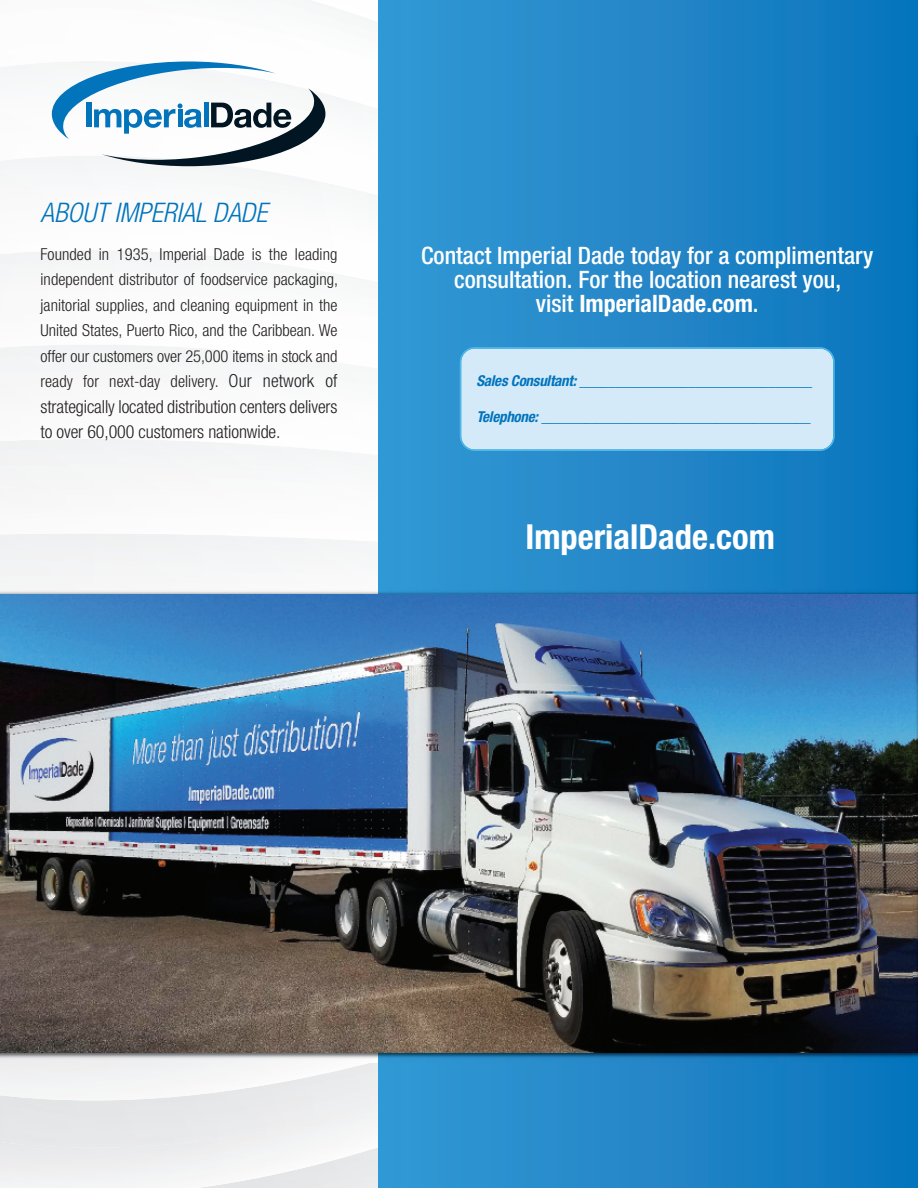
<style>
.page{position:relative;width:918px;height:1188px;background:#fff}
.page>*{position:absolute;margin:0;border:0;box-sizing:border-box;transform-origin:0 0}
.t1{font:700 condensed 34.5px "Helvetica Neue";color:#fff}
.t2{font:italic 300 condensed 27px "Helvetica Neue";color:#0174bc}
.t3{font:500 condensed 24px/24px "Helvetica Neue";color:#fff;text-align:center}
.t4{font:300 condensed 18px/25.5px "Helvetica Neue";letter-spacing:-.005em;color:#231f20}
.t5{font:300 condensed 16.5px/25.5px "Helvetica Neue";letter-spacing:-.005em;color:#231f20;text-align:justify}
.t6{font:300 condensed 15px "Helvetica Neue";color:#0174bc}
.s1{font-size:18px}
.s2{font-weight:700}
.s3{font-weight:700;font-style:italic}
</style>
<div class="page">
<div style="left:378px;top:0;width:540px;height:1188px;background:linear-gradient(to right,#3699d4,#0a74bc)"></div>
<svg style="left:52px;top:61px;width:273px;height:105px"></svg>
<div style="left:460px;top:347px;width:375px;height:104px;background:#d4eaf8"></div>
<img style="left:0;top:589px;width:913px;height:474px">
<img style="left:0;top:594px;width:913px;height:459px">
<div style="left:913px;top:130px;width:5px;height:371px;background:#0072b8"></div>
<svg style="left:913px;top:1053px;width:5px;height:10px"></svg>
<img style="left:913px;top:691px;width:5px;height:362px">
<img style="left:913px;top:501px;width:5px;height:5px">
<img style="left:913px;top:681px;width:5px;height:10px">
<svg style="left:913px;top:506px;width:5px;height:175px"></svg>
<h2 class="t2" style="left:40px;top:203px;width:228px">ABOUT IMPERIAL DADE</h2>
<p class="t5" style="left:40px;top:243px;width:299px">Founded in 1935, Imperial Dade is the leading independent distributor of foodservice packaging, janitorial supplies, and cleaning equipment in the United States, Puerto Rico, and the Caribbean. We offer our customers over 25,000 items in stock and ready for next-day delivery. <span class="s1">Our network of</span></p>
<p class="t4" style="left:40px;top:395px;width:298px">strategically located distribution centers delivers to over 60,000 customers nationwide.</p>
<h3 class="t3" style="left:421px;top:246px;width:454px">Contact Imperial Dade today for a complimentary consultation. For the location nearest you,<br>visit <span class="s2">ImperialDade.com</span>.</h3>
<p class="t6" style="left:476px;top:375px;width:338px"><span class="s3">Sales Consultant:</span> ________________________________</p>
<p class="t6" style="left:476px;top:411px;width:336px"><span class="s3">Telephone:</span> _____________________________________</p>
<h1 class="t1" style="left:525px;top:524px;width:251px">ImperialDade.com</h1>
</div>
